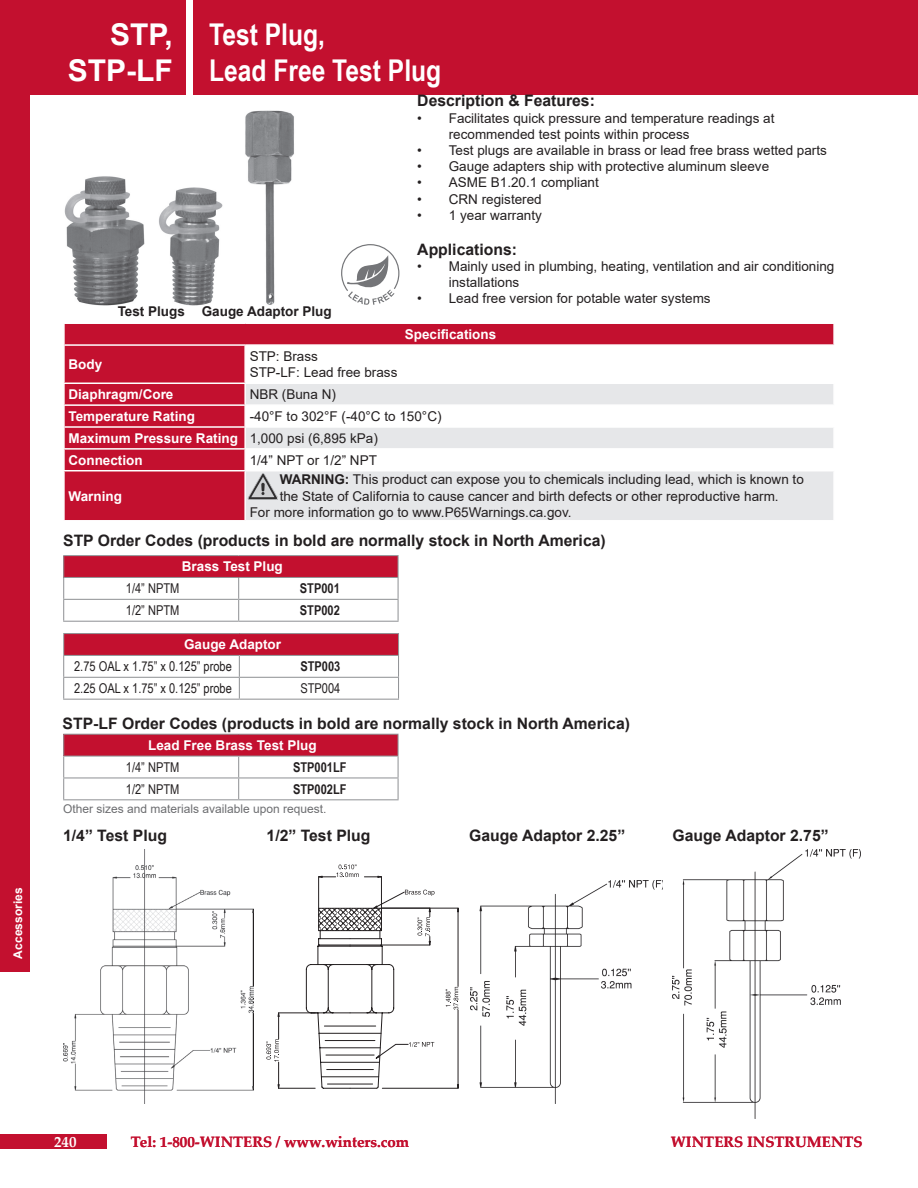
<style>
.page{position:relative;width:918px;height:1188px;background:#fff}
.page>*{position:absolute;margin:0;border:0;box-sizing:border-box;transform-origin:0 0}
.t1{font:700 30px "Arial Narrow";color:#fff}
.t2{font:700 30px "Arial";color:#fff}
.t3{font:700 15.75px "Arial";color:#231f20}
.t4{font:700 15px "Palatino Linotype";color:#c3102f}
.t5{font:700 15px "Palatino Linotype";color:#fff}
.t6{font:13.5px "Arial";color:#231f20}
.t7{font:700 13.5px "Arial";color:#fff}
.t8{font:13.5px "Arial Narrow";color:#231f20}
.t9{font:700 13.5px "Arial Narrow";color:#231f20}
.t10{font:700 13.5px "Arial";color:#231f20}
.t11{font:12px "Arial";color:#6c6d70}
.t12{font:700 12px "Arial";color:#fff}
.s1{font-weight:700}
</style>
<div class="page">
<div style="left:0;top:88px;width:29px;height:884px;background:#c3102f"></div>
<div style="left:0;top:0;width:185px;height:95px;background:#c3102f"></div>
<div style="left:194px;top:0;width:724px;height:94px;background:#c3102f"></div>
<div style="left:0;top:1134px;width:106px;height:14px;background:#c3102f"></div>
<img style="left:64px;top:110px;width:230px;height:196px">
<svg style="left:65px;top:324px;width:768px;height:196px;fill:#c3102f"></svg>
<svg style="left:246px;top:384px;width:587px;height:136px;fill:#e6e7e9"></svg>
<hr style="left:63px;top:344px;width:182px;height:2px;background:#fff">
<hr style="left:245px;top:344px;width:590px;height:2px;background:#fff">
<hr style="left:244px;top:346px;width:2px;height:37px;background:#fff">
<hr style="left:63px;top:383px;width:182px;height:1px;background:#fff">
<hr style="left:245px;top:383px;width:590px;height:1px;background:#fff">
<hr style="left:244px;top:384px;width:2px;height:20px;background:#fff">
<hr style="left:63px;top:404px;width:182px;height:2px;background:#fff">
<hr style="left:245px;top:404px;width:590px;height:2px;background:#fff">
<hr style="left:244px;top:406px;width:2px;height:20px;background:#fff">
<hr style="left:63px;top:426px;width:182px;height:2px;background:#fff">
<hr style="left:245px;top:426px;width:590px;height:2px;background:#fff">
<hr style="left:244px;top:428px;width:2px;height:20px;background:#fff">
<hr style="left:63px;top:448px;width:182px;height:2px;background:#fff">
<hr style="left:245px;top:448px;width:590px;height:2px;background:#fff">
<hr style="left:244px;top:450px;width:2px;height:20px;background:#fff">
<hr style="left:63px;top:470px;width:182px;height:1px;background:#fff">
<hr style="left:245px;top:470px;width:590px;height:1px;background:#fff">
<hr style="left:244px;top:471px;width:2px;height:49px;background:#fff">
<div style="left:64px;top:556px;width:334px;height:21px;background:#c3102f"></div>
<hr style="left:63px;top:555px;width:176px;height:1px;background:#939598">
<hr style="left:239px;top:555px;width:160px;height:1px;background:#939598">
<hr style="left:63px;top:577px;width:176px;height:1px;background:#939598">
<hr style="left:239px;top:577px;width:160px;height:1px;background:#939598">
<hr style="left:63px;top:599px;width:176px;height:1px;background:#939598">
<svg style="left:63px;top:556px;width:1px;height:65px"></svg>
<hr style="left:239px;top:599px;width:160px;height:1px;background:#939598">
<svg style="left:238px;top:578px;width:1px;height:43px"></svg>
<svg style="left:398px;top:556px;width:1px;height:65px"></svg>
<hr style="left:63px;top:621px;width:176px;height:1px;background:#939598">
<hr style="left:239px;top:621px;width:160px;height:1px;background:#939598">
<div style="left:64px;top:634px;width:335px;height:21px;background:#c3102f"></div>
<hr style="left:63px;top:633px;width:176px;height:1px;background:#939598">
<hr style="left:239px;top:633px;width:160px;height:1px;background:#939598">
<hr style="left:63px;top:655px;width:176px;height:1px;background:#939598">
<hr style="left:239px;top:655px;width:160px;height:1px;background:#939598">
<hr style="left:63px;top:677px;width:176px;height:1px;background:#939598">
<svg style="left:63px;top:634px;width:1px;height:65px"></svg>
<hr style="left:239px;top:677px;width:160px;height:1px;background:#939598">
<svg style="left:239px;top:656px;width:1px;height:43px"></svg>
<svg style="left:398px;top:634px;width:1px;height:65px"></svg>
<hr style="left:63px;top:699px;width:176px;height:1px;background:#939598">
<hr style="left:239px;top:699px;width:160px;height:1px;background:#939598">
<img style="left:63px;top:849px;width:190px;height:254px">
<hr style="left:278px;top:1088px;width:37px;height:1px;background:#231f20">
<hr style="left:278px;top:1013px;width:37px;height:1px;background:#231f20">
<svg style="left:266px;top:1012px;width:14px;height:77px"></svg>
<hr style="left:382px;top:1088px;width:76px;height:1px;background:#231f20">
<hr style="left:382px;top:908px;width:76px;height:1px;background:#231f20">
<hr style="left:458px;top:1010px;width:1px;height:75px;background:#231f20">
<hr style="left:458px;top:912px;width:1px;height:74px;background:#231f20">
<svg style="left:446px;top:987px;width:13px;height:23px"></svg>
<hr style="left:381px;top:877px;width:1px;height:31px;background:#231f20">
<hr style="left:318px;top:877px;width:1px;height:31px;background:#231f20">
<svg style="left:318px;top:865px;width:64px;height:13px"></svg>
<svg style="left:306px;top:890px;width:129px;height:199px"></svg>
<img style="left:471px;top:880px;width:192px;height:223px">
<img style="left:673px;top:849px;width:188px;height:269px">
<div style="left:64px;top:734px;width:334px;height:22px;background:#c3102f"></div>
<hr style="left:63px;top:734px;width:176px;height:1px;background:#939598">
<hr style="left:239px;top:734px;width:160px;height:1px;background:#939598">
<hr style="left:63px;top:756px;width:176px;height:1px;background:#939598">
<hr style="left:239px;top:756px;width:160px;height:1px;background:#939598">
<hr style="left:63px;top:777px;width:176px;height:1px;background:#939598">
<svg style="left:63px;top:735px;width:1px;height:64px"></svg>
<hr style="left:239px;top:777px;width:160px;height:1px;background:#939598">
<svg style="left:238px;top:757px;width:1px;height:42px"></svg>
<svg style="left:398px;top:735px;width:1px;height:64px"></svg>
<hr style="left:63px;top:799px;width:176px;height:1px;background:#939598">
<hr style="left:239px;top:799px;width:160px;height:1px;background:#939598">
<svg style="left:341px;top:244px;width:58px;height:61px"></svg>
<img style="left:247px;top:473px;width:31px;height:26px">
<p class="t12" style="left:10px;top:958px;width:72px;rotate:-90deg">Accessories</p>
<p class="t2" style="left:110px;top:13px;width:64px">STP,</p>
<p class="t2" style="left:68px;top:49px;width:106px">STP-LF</p>
<p class="t1" style="left:209px;top:12px;width:117px">Test Plug,</p>
<p class="t1" style="left:209px;top:48px;width:233px">Lead Free Test Plug</p>
<p class="t3" style="left:417px;top:90px;width:179px">Description &amp; Features:</p>
<p class="t6" style="left:417px;top:108px;width:359px">• Facilitates quick pressure and temperature readings at</p>
<p class="t6" style="left:449px;top:125px;width:242px">recommended test points within process</p>
<p class="t6" style="left:417px;top:141px;width:411px">• Test plugs are available in brass or lead free brass wetted parts</p>
<p class="t6" style="left:417px;top:157px;width:353px">• Gauge adapters ship with protective aluminum sleeve</p>
<p class="t6" style="left:417px;top:173px;width:183px">• ASME B1.20.1 compliant</p>
<p class="t6" style="left:417px;top:189px;width:126px">• CRN registered</p>
<p class="t6" style="left:417px;top:206px;width:126px">• 1 year warranty</p>
<p class="t3" style="left:417px;top:238px;width:101px">Applications:</p>
<p class="t6" style="left:417px;top:257px;width:419px">• Mainly used in plumbing, heating, ventilation and air conditioning</p>
<p class="t6" style="left:449px;top:273px;width:72px">installations</p>
<p class="t6" style="left:417px;top:289px;width:295px">• Lead free version for potable water systems</p>
<p class="t10" style="left:118px;top:302px;width:69px">Test Plugs</p>
<p class="t10" style="left:202px;top:302px;width:132px">Gauge Adaptor Plug</p>
<p class="t7" style="left:68px;top:355px;width:35px">Body</p>
<p class="t6" style="left:250px;top:347px;width:70px">STP: Brass</p>
<p class="t6" style="left:250px;top:363px;width:149px">STP-LF: Lead free brass</p>
<p class="t7" style="left:405px;top:325px;width:93px">Specifications</p>
<p class="t7" style="left:68px;top:385px;width:107px">Diaphragm/Core</p>
<p class="t6" style="left:250px;top:385px;width:88px">NBR (Buna N)</p>
<p class="t7" style="left:68px;top:407px;width:128px">Temperature Rating</p>
<p class="t6" style="left:250px;top:407px;width:193px">-40°F to 302°F (-40°C to 150°C)</p>
<p class="t7" style="left:68px;top:429px;width:171px">Maximum Pressure Rating</p>
<p class="t6" style="left:250px;top:429px;width:130px">1,000 psi (6,895 kPa)</p>
<p class="t7" style="left:68px;top:450px;width:76px">Connection</p>
<p class="t6" style="left:250px;top:451px;width:129px">1/4” NPT or 1/2” NPT</p>
<p class="t7" style="left:68px;top:486px;width:55px">Warning</p>
<p class="t6" style="left:280px;top:470px;width:526px"><span class="s1">WARNING:</span> This product can expose you to chemicals including lead, which is known to</p>
<p class="t6" style="left:280px;top:487px;width:500px">the State of California to cause cancer and birth defects or other reproductive harm.</p>
<p class="t6" style="left:250px;top:503px;width:323px">For more information go to www.P65Warnings.ca.gov.</p>
<p class="t3" style="left:63px;top:529px;width:544px">STP Order Codes (products in bold are normally stock in North America)</p>
<p class="t7" style="left:182px;top:557px;width:103px">Brass Test Plug</p>
<p class="t8" style="left:126px;top:579px;width:55px">1/4” NPTM</p>
<p class="t9" style="left:300px;top:578px;width:42px">STP001</p>
<p class="t8" style="left:126px;top:601px;width:55px">1/2” NPTM</p>
<p class="t9" style="left:300px;top:600px;width:42px">STP002</p>
<p class="t7" style="left:184px;top:635px;width:99px">Gauge Adaptor</p>
<p class="t8" style="left:74px;top:657px;width:159px">2.75 OAL x 1.75” x 0.125” probe</p>
<p class="t9" style="left:300px;top:656px;width:42px">STP003</p>
<p class="t8" style="left:74px;top:678px;width:159px">2.25 OAL x 1.75” x 0.125” probe</p>
<p class="t8" style="left:300px;top:678px;width:42px">STP004</p>
<p class="t3" style="left:63px;top:712px;width:569px">STP-LF Order Codes (products in bold are normally stock in North America)</p>
<p class="t7" style="left:148px;top:736px;width:170px">Lead Free Brass Test Plug</p>
<p class="t8" style="left:126px;top:757px;width:55px">1/4” NPTM</p>
<p class="t9" style="left:293px;top:757px;width:55px">STP001LF</p>
<p class="t8" style="left:126px;top:779px;width:55px">1/2” NPTM</p>
<p class="t9" style="left:293px;top:779px;width:55px">STP002LF</p>
<p class="t11" style="left:63px;top:800px;width:265px">Other sizes and materials available upon request.</p>
<p class="t3" style="left:63px;top:825px;width:105px">1/4” Test Plug</p>
<p class="t3" style="left:267px;top:825px;width:105px">1/2” Test Plug</p>
<p class="t3" style="left:469px;top:825px;width:158px">Gauge Adaptor 2.25”</p>
<p class="t3" style="left:673px;top:825px;width:158px">Gauge Adaptor 2.75”</p>
<p class="t5" style="left:54px;top:1131px;width:24px">240</p>
<p class="t4" style="left:131px;top:1131px;width:280px">Tel: 1-800-WINTERS / www.winters.com</p>
<p class="t4" style="left:671px;top:1131px;width:193px">WINTERS INSTRUMENTS</p>
</div>
